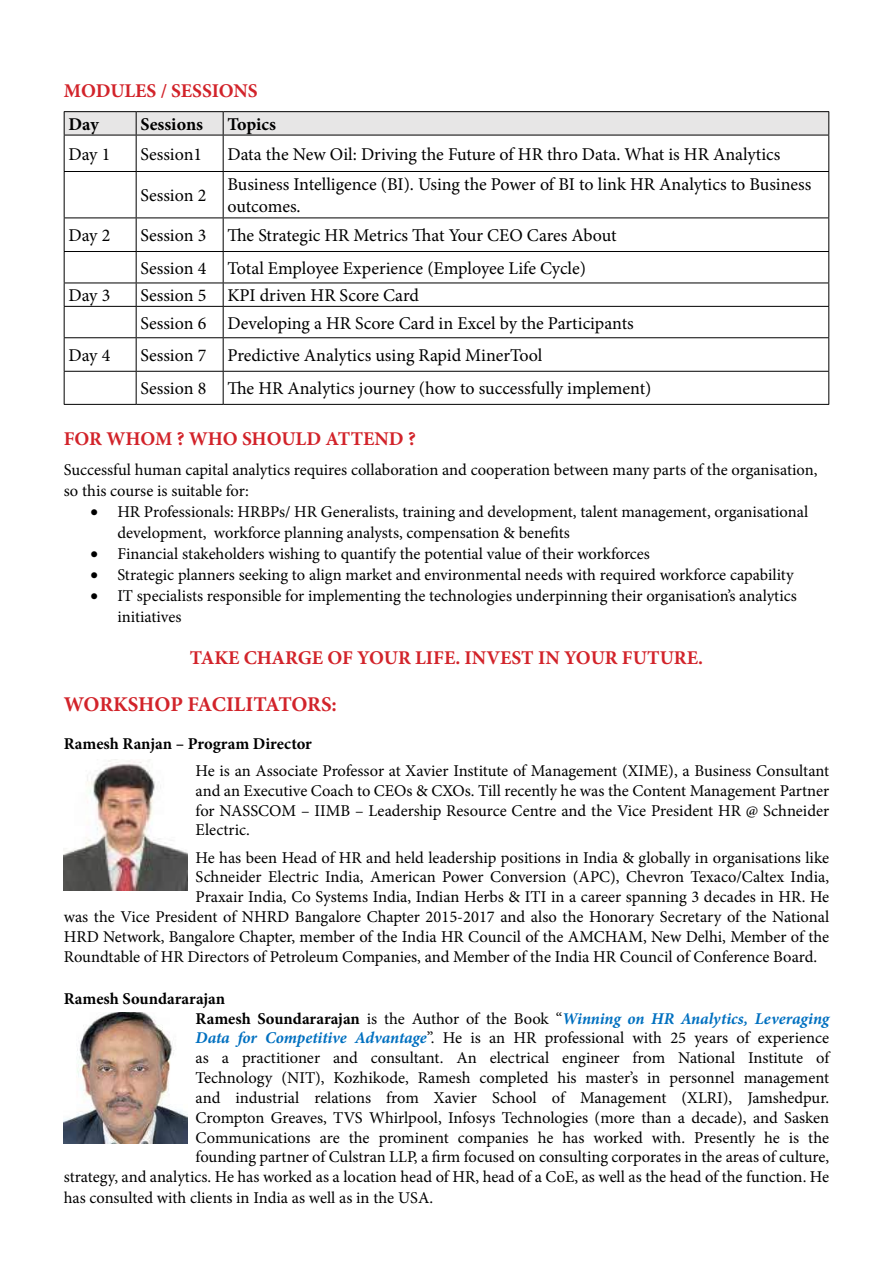
<style>
.page{position:relative;width:893px;height:1263px;background:#fff}
.page>*{position:absolute;margin:0;border:0;box-sizing:border-box;transform-origin:0 0}
.t1{font:700 21px "Minion Pro";letter-spacing:-.015em;color:#d2232a}
.t2{font:700 19.5px "Minion Pro";color:#d2232a}
.t3{font:18px/21.6px "Minion Pro";color:#000}
.t4{font:700 18px "Minion Pro";color:#000}
.t5{font:16.5px/21px "Minion Pro";color:#000}
.t6{font:italic 700 16.5px "Minion Pro";letter-spacing:-.005em;color:#0070c0}
.t7{font:700 16.5px "Minion Pro";color:#000}
.s1{font-style:normal;color:#000}
.s2{font-weight:400;font-style:normal;color:#000}
.s3{font-weight:700;font-style:italic;color:#0070c0}
</style>
<div class="page">
<svg style="left:65px;top:136px;width:763px;height:268px"></svg>
<hr style="left:64px;top:111px;width:72px;height:1px;background:#000">
<hr style="left:136px;top:111px;width:87px;height:1px;background:#000">
<hr style="left:223px;top:111px;width:606px;height:1px;background:#000">
<hr style="left:64px;top:135px;width:1px;height:36px;background:#000">
<hr style="left:64px;top:172px;width:1px;height:46px;background:#000">
<hr style="left:64px;top:218px;width:1px;height:33px;background:#000">
<hr style="left:64px;top:252px;width:1px;height:31px;background:#000">
<svg style="left:64px;top:284px;width:1px;height:22px"></svg>
<hr style="left:64px;top:307px;width:1px;height:30px;background:#000">
<hr style="left:64px;top:338px;width:1px;height:33px;background:#000">
<hr style="left:64px;top:372px;width:1px;height:32px;background:#000">
<hr style="left:64px;top:135px;width:72px;height:1px;background:#000">
<hr style="left:136px;top:135px;width:87px;height:1px;background:#000">
<hr style="left:223px;top:135px;width:606px;height:1px;background:#000">
<hr style="left:64px;top:171px;width:72px;height:1px;background:#000">
<hr style="left:136px;top:171px;width:87px;height:1px;background:#000">
<hr style="left:223px;top:171px;width:606px;height:1px;background:#000">
<hr style="left:64px;top:218px;width:72px;height:1px;background:#000">
<hr style="left:136px;top:218px;width:87px;height:1px;background:#000">
<hr style="left:223px;top:218px;width:606px;height:1px;background:#000">
<hr style="left:64px;top:251px;width:72px;height:1px;background:#000">
<hr style="left:136px;top:251px;width:87px;height:1px;background:#000">
<hr style="left:223px;top:251px;width:606px;height:1px;background:#000">
<hr style="left:64px;top:283px;width:72px;height:1px;background:#000">
<hr style="left:136px;top:283px;width:87px;height:1px;background:#000">
<hr style="left:223px;top:283px;width:606px;height:1px;background:#000">
<hr style="left:64px;top:306px;width:72px;height:1px;background:#000">
<hr style="left:136px;top:306px;width:87px;height:1px;background:#000">
<hr style="left:223px;top:306px;width:606px;height:1px;background:#000">
<hr style="left:64px;top:337px;width:72px;height:1px;background:#000">
<hr style="left:136px;top:337px;width:87px;height:1px;background:#000">
<hr style="left:223px;top:337px;width:606px;height:1px;background:#000">
<hr style="left:64px;top:371px;width:72px;height:1px;background:#000">
<hr style="left:136px;top:371px;width:87px;height:1px;background:#000">
<hr style="left:223px;top:371px;width:606px;height:1px;background:#000">
<hr style="left:64px;top:404px;width:72px;height:1px;background:#000">
<hr style="left:136px;top:404px;width:87px;height:1px;background:#000">
<hr style="left:223px;top:404px;width:606px;height:1px;background:#000">
<svg style="left:64px;top:112px;width:765px;height:23px;background:#dfdede"></svg>
<hr style="left:136px;top:135px;width:1px;height:36px;background:#000">
<hr style="left:223px;top:135px;width:1px;height:36px;background:#000">
<hr style="left:828px;top:135px;width:1px;height:36px;background:#000">
<hr style="left:136px;top:172px;width:1px;height:46px;background:#000">
<hr style="left:223px;top:172px;width:1px;height:46px;background:#000">
<hr style="left:828px;top:172px;width:1px;height:46px;background:#000">
<hr style="left:136px;top:218px;width:1px;height:33px;background:#000">
<hr style="left:223px;top:218px;width:1px;height:33px;background:#000">
<hr style="left:828px;top:218px;width:1px;height:33px;background:#000">
<hr style="left:136px;top:252px;width:1px;height:31px;background:#000">
<hr style="left:223px;top:252px;width:1px;height:31px;background:#000">
<hr style="left:828px;top:252px;width:1px;height:31px;background:#000">
<svg style="left:136px;top:283px;width:1px;height:23px"></svg>
<svg style="left:223px;top:283px;width:1px;height:23px"></svg>
<svg style="left:828px;top:283px;width:1px;height:23px"></svg>
<hr style="left:136px;top:307px;width:1px;height:30px;background:#000">
<hr style="left:223px;top:307px;width:1px;height:30px;background:#000">
<hr style="left:828px;top:307px;width:1px;height:30px;background:#000">
<hr style="left:136px;top:338px;width:1px;height:33px;background:#000">
<hr style="left:223px;top:338px;width:1px;height:33px;background:#000">
<hr style="left:828px;top:338px;width:1px;height:33px;background:#000">
<hr style="left:136px;top:372px;width:1px;height:32px;background:#000">
<hr style="left:223px;top:372px;width:1px;height:32px;background:#000">
<hr style="left:828px;top:372px;width:1px;height:32px;background:#000">
<img style="left:64px;top:759px;width:123px;height:132px">
<img style="left:64px;top:1012px;width:123px;height:132px">
<p class="t2" style="left:64px;top:77px;width:196px">MODULES / SESSIONS</p>
<p class="t4" style="left:68px;top:111px;width:32px">Day</p>
<p class="t4" style="left:140px;top:111px;width:64px">Sessions</p>
<p class="t4" style="left:227px;top:111px;width:50px">Topics</p>
<p class="t3" style="left:68px;top:143px;width:43px">Day 1</p>
<p class="t3" style="left:140px;top:143px;width:63px">Session1</p>
<p class="t3" style="left:227px;top:143px;width:555px">Data the New Oil: Driving the Future of HR thro Data. What is HR Analytics</p>
<p class="t3" style="left:140px;top:185px;width:67px">Session 2</p>
<p class="t3" style="left:227px;top:174px;width:585px">Business Intelligence (BI). Using the Power of BI to link HR Analytics to Business outcomes.</p>
<p class="t3" style="left:68px;top:225px;width:43px">Day 2</p>
<p class="t3" style="left:140px;top:219px;width:478px;line-height:32.5px">Session 3 The Strategic HR Metrics That Your CEO Cares About<br>Session 4 Total Employee Experience (Employee Life Cycle)</p>
<p class="t3" style="left:68px;top:285px;width:43px">Day 3</p>
<p class="t3" style="left:140px;top:282px;width:495px;line-height:27.5px">Session 5 KPI driven HR Score Card<br>Session 6 Developing a HR Score Card in Excel by the Participants</p>
<p class="t3" style="left:68px;top:345px;width:43px">Day 4</p>
<p class="t3" style="left:140px;top:339px;width:513px;line-height:33.3px">Session 7 Predictive Analytics using Rapid MinerTool<br>Session 8 The HR Analytics journey (how to successfully implement)</p>
<p class="t2" style="left:64px;top:425px;width:354px">FOR WHOM ? WHO SHOULD ATTEND ?</p>
<p class="t5" style="left:64px;top:459px;width:755px">Successful human capital analytics requires collaboration and cooperation between many parts of the organisation, so this course is suitable for:</p>
<p class="t5" style="left:117px;top:501px;width:692px;text-indent:-27px">• HR Professionals: HRBPs/ HR Generalists, training and development, talent management, organisational development, workforce planning analysts, compensation &amp; benefits</p>
<p class="t5" style="left:91px;top:543px;width:561px">• Financial stakeholders wishing to quantify the potential value of their workforces</p>
<p class="t5" style="left:91px;top:564px;width:704px">• Strategic planners seeking to align market and environmental needs with required workforce capability</p>
<p class="t5" style="left:117px;top:585px;width:681px;text-indent:-27px">• IT specialists responsible for implementing the technologies underpinning their organisation’s analytics initiatives</p>
<p class="t2" style="left:190px;top:644px;width:515px">TAKE CHARGE OF YOUR LIFE. INVEST IN YOUR FUTURE.</p>
<p class="t1" style="left:64px;top:689px;width:275px">WORKSHOP FACILITATORS:</p>
<p class="t7" style="left:64px;top:732px;width:250px">Ramesh Ranjan – Program Director</p>
<p class="t5" style="left:196px;top:761px;width:635px;line-height:19.8px;text-align:justify">He is an Associate Professor at Xavier Institute of Management (XIME), a Business Consultant and an Executive Coach to CEOs &amp; CXOs. Till recently he was the Content Management Partner for NASSCOM – IIMB – Leadership Resource Centre and the Vice President HR @ Schneider Electric.</p>
<p class="t5" style="left:196px;top:847px;width:635px">He has been Head of HR and held leadership positions in India &amp; globally in organisations like</p>
<p class="t5" style="left:196px;top:867px;width:635px">Schneider Electric India, American Power Conversion (APC), Chevron Texaco/Caltex India,</p>
<p class="t5" style="left:196px;top:886px;width:635px">Praxair India, Co Systems India, Indian Herbs &amp; ITI in a career spanning 3 decades in HR. He</p>
<p class="t5" style="left:64px;top:906px;width:767px">was the Vice President of NHRD Bangalore Chapter 2015-2017 and also the Honorary Secretary of the National</p>
<p class="t5" style="left:64px;top:926px;width:767px">HRD Network, Bangalore Chapter, member of the India HR Council of the AMCHAM, New Delhi, Member of the</p>
<p class="t5" style="left:64px;top:946px;width:755px">Roundtable of HR Directors of Petroleum Companies, and Member of the India HR Council of Conference Board.</p>
<p class="t7" style="left:64px;top:987px;width:163px">Ramesh Soundararajan</p>
<p class="t6" style="left:196px;top:1007px;width:635px"><span class="s1">Ramesh Soundararajan</span> <span class="s2">is the Author of the Book “</span>Winning on HR Analytics, Leveraging</p>
<p class="t5" style="left:196px;top:1028px;width:635px"><span class="s3">Data for Competitive Advantage</span>”. He is an HR professional with 25 years of experience</p>
<p class="t5" style="left:196px;top:1047px;width:635px">as a practitioner and consultant. An electrical engineer from National Institute of</p>
<p class="t5" style="left:196px;top:1067px;width:635px">Technology (NIT), Kozhikode, Ramesh completed his master’s in personnel management</p>
<p class="t5" style="left:196px;top:1087px;width:635px">and industrial relations from Xavier School of Management (XLRI), Jamshedpur.</p>
<p class="t5" style="left:196px;top:1107px;width:635px">Crompton Greaves, TVS Whirlpool, Infosys Technologies (more than a decade), and Sasken</p>
<p class="t5" style="left:196px;top:1127px;width:635px">Communications are the prominent companies he has worked with. Presently he is the</p>
<p class="t5" style="left:196px;top:1146px;width:635px">founding partner of Culstran LLP, a firm focused on consulting corporates in the areas of culture,</p>
<p class="t5" style="left:64px;top:1166px;width:767px">strategy, and analytics. He has worked as a location head of HR, head of a CoE, as well as the head of the function. He</p>
<p class="t5" style="left:64px;top:1187px;width:371px">has consulted with clients in India as well as in the USA.</p>
</div>
